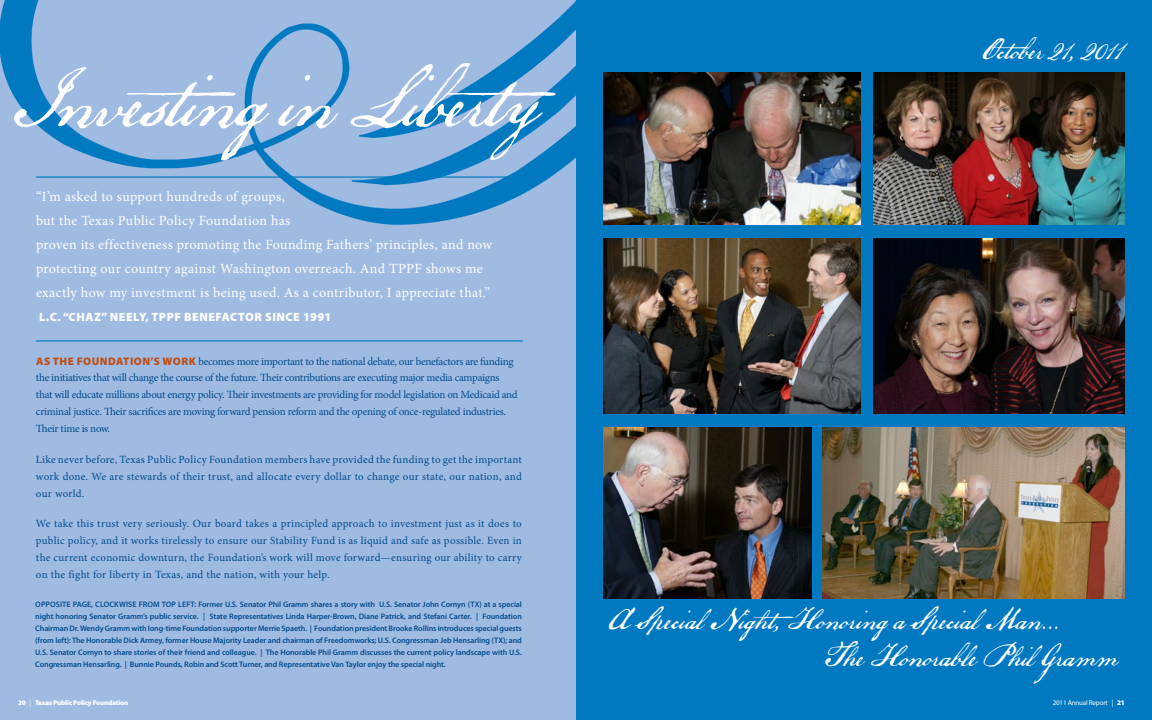
<style>
.page{position:relative;width:1152px;height:720px;background:#fff}
.page>*{position:absolute;margin:0;border:0;box-sizing:border-box;transform-origin:0 0}
.t1{font:84px "P22 Declaration Script";letter-spacing:-.01em;color:#fff}
.t2{font:31px "P22 Declaration Script";color:#fff}
.t3{font:30px "P22 Declaration Script";letter-spacing:.01em;color:#fff}
.t4{font:29px "P22 Declaration Script";color:#fff}
.t5{font:14px/24px "Minion Pro";letter-spacing:.02em;color:#fff}
.t6{font:900 12px "Myriad Pro";letter-spacing:.045em;color:#fff}
.t7{font:900 12px "Myriad Pro";letter-spacing:.025em;color:#fff}
.t8{font:11px/17px "Minion Pro";color:#004c8d;text-align:justify}
.t9{font:11px/17px "Minion Pro";letter-spacing:-.025em;color:#004c8d}
.t10{font:600 8px/12px "Myriad Pro";letter-spacing:-.01em;color:#004c8d;text-align:justify}
.t11{font:900 7px "Myriad Pro";letter-spacing:-.025em;color:#fff}
.t12{font:7px "Myriad Pro";letter-spacing:-.025em;color:#fff}
.s1{font-family:"Myriad Pro";font-weight:900;color:#be4f18}
.s2{font-weight:400}
.s3{font-weight:900}
</style>
<div class="page">
<div style="left:576px;top:0;width:576px;height:720px;background:#0079c0"></div>
<div style="left:0;top:0;width:576px;height:720px;background:#a0bbe2"></div>
<img style="left:0;top:0;width:576px;height:225px">
<svg style="left:36px;top:177px;width:487px;height:1px"></svg>
<svg style="left:36px;top:341px;width:487px;height:1px"></svg>
<img style="left:873px;top:72px;width:252px;height:153px">
<img style="left:822px;top:428px;width:303px;height:170px">
<img style="left:603px;top:239px;width:258px;height:174px">
<img style="left:603px;top:72px;width:257px;height:153px">
<img style="left:603px;top:428px;width:209px;height:171px">
<img style="left:873px;top:239px;width:252px;height:174px">
<h1 class="t1" style="left:14px;top:48px;width:583px">Investing in Liberty</h1>
<p class="t5" style="left:36px;top:185px;width:458px">“I’m asked to support hundreds of groups,<br>but the Texas Public Policy Foundation has<br>proven its effectiveness promoting the Founding Fathers’ principles, and now protecting our country against Washington overreach. And TPPF shows me exactly how my investment is being used. As a contributor, I appreciate that.”</p>
<h3 class="t6" style="left:39px;top:309px;width:79px">L.C. “CHAZ” NEELY</h3>
<h3 class="t6" style="left:146px;top:309px;width:48px">, TPPF BENE</h3>
<h3 class="t7" style="left:216px;top:309px;width:117px">FACTOR SINCE 1991</h3>
<p class="t9" style="left:36px;top:353px;width:483px"><span class="s1">As the Fo undatio n’s wo rk</span> becomes more important to the national debate, our benefactors are funding the initiatives that will change the course of the future. Their contributions are executing major media campaigns that will educate millions about energy policy. Their investments are providing for model legislation on Medicaid and criminal justice. Their sacrifices are moving forward pension reform and the opening of once-regulated industries.<br>Their time is now.</p>
<h3 class="t8" style="left:36px;top:451px;width:488px">Like never before, Texas Public Policy Foundation members have provided the funding to get the important work done. We are stewards of their trust, and allocate every dollar to change our state, our nation, and our world.</h3>
<p class="t8" style="left:36px;top:516px;width:487px">We take this trust very seriously. Our board takes a principled approach to investment just as it does to public policy, and it works tirelessly to ensure our Stability Fund is as liquid and safe as possible. Even in the current economic downturn, the Foundation’s work will move forward—ensuring our ability to carry on the fight for liberty in Texas, and the nation, with your help.</p>
<h3 class="t4" style="left:982px;top:32px;width:142px">October 21, 2011</h3>
<p class="t10" style="left:35px;top:598px;width:488px;text-indent:159px">: Former U.S. Senator Phil Gramm shares a story with U.S. Senator John Cornyn (TX) at a special night honoring Senator Gramm’s public service. | State Representatives Linda Harper-Brown, Diane Patrick, and Stefani Carter. | Foundation Chairman Dr. Wendy Gramm with long-time Foundation supporter Merrie Spaeth. | Foundation president Brooke Rollins introduces special guests (from left): The Honorable Dick Armey, former House Majority Leader and chairman of Freedomworks; U.S. Congressman Jeb Hensarling (TX); and U.S. Senator Cornyn to share stories of their friend and colleague. | The Honorable Phil Gramm discusses the current policy landscape with U.S.<br>Congressman Hensarling. | Bunnie Pounds, Robin and Scott Turner, and Representative Van Taylor enjoy the special night.</p>
<h3 class="t3" style="left:608px;top:601px;width:454px">A Special Night, Honoring a Special Man...</h3>
<p class="t10" style="left:35px;top:598px;width:6px">opposite</p>
<p class="t10" style="left:73px;top:598px;width:6px">page</p>
<p class="t10" style="left:91px;top:598px;width:15px">, Clockwise</p>
<p class="t10" style="left:139px;top:598px;width:7px">from</p>
<p class="t10" style="left:162px;top:598px;width:6px">top</p>
<p class="t10" style="left:178px;top:598px;width:5px">left</p>
<h2 class="t2" style="left:825px;top:637px;width:294px">The Honorable Phil Gramm</h2>
<p class="t11" style="left:18px;top:698px;width:112px">20 <span class="s2">|</span> Texas Public Policy Foundation</p>
<p class="t12" style="left:1053px;top:698px;width:74px">2011 Annual Report | <span class="s3">21</span></p>
</div>
